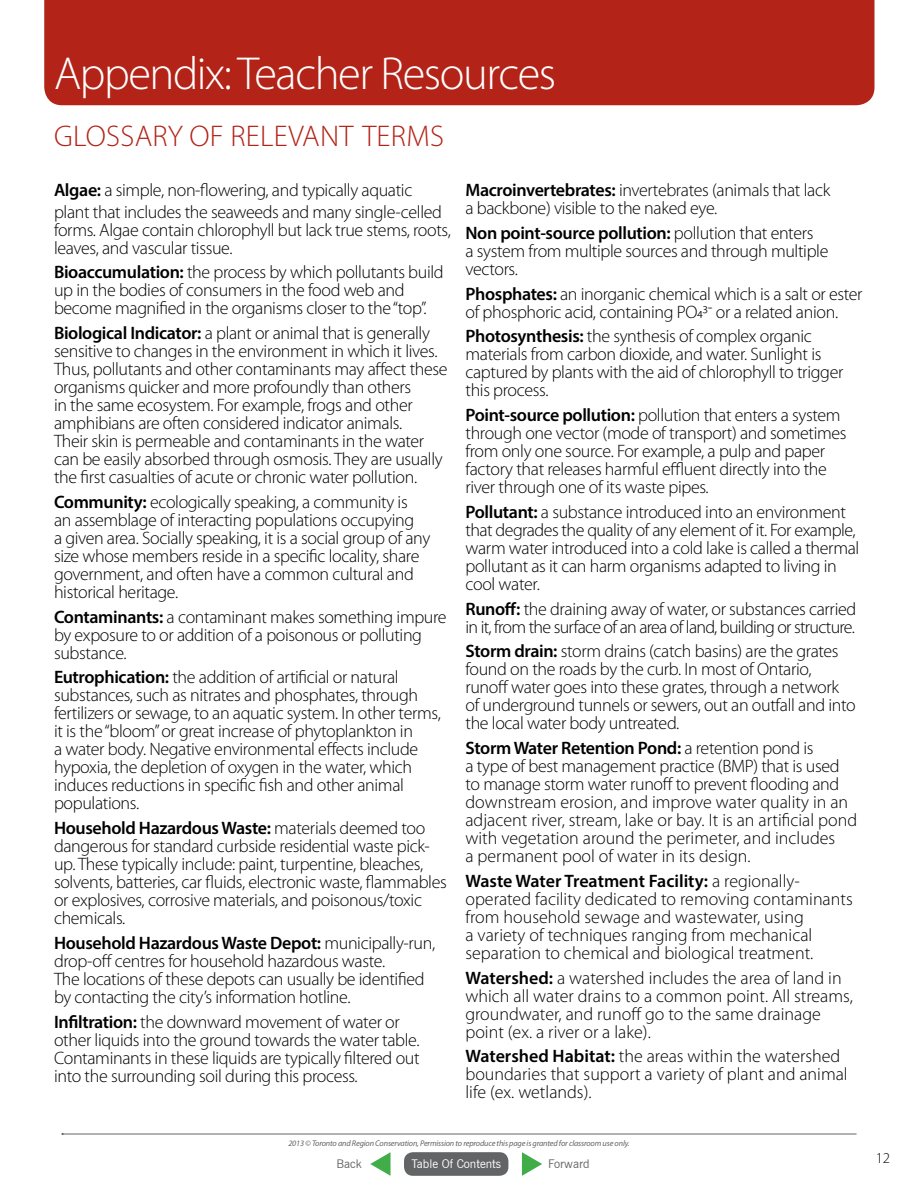
<style>
.page{position:relative;width:918px;height:1188px;background:#fff}
.page>*{position:absolute;margin:0;border:0;box-sizing:border-box;transform-origin:0 0}
.t1{font:300 46.5px "Myriad Pro";letter-spacing:-.03em;color:#fff}
.t2{font:300 30px "Myriad Pro";color:#b32317}
.t3{font:300 18px/18px "Myriad Pro";letter-spacing:-.02em;color:#000}
.t4{font:300 18px/18px "Myriad Pro";color:#000}
.t5{font:300 18px/18px "Myriad Pro";letter-spacing:-.04em;color:#000}
.t6{font:300 15px "Myriad Pro";color:#000}
.t7{font:12px "News Gothic BT";color:#fff}
.t8{font:12px "News Gothic BT";color:#636466}
.t9{font:italic 8.25px "Myriad Pro";letter-spacing:-.02em;color:#636466}
.s1{font-weight:600}
</style>
<div class="page">
<hr style="left:63px;top:1134px;width:794px;height:1px;background:#636466">
<div style="left:44px;top:0;width:830px;height:105px;background:#b32317"></div>
<div style="left:404px;top:1152px;width:104px;height:24px;background:#636466;border-radius:9px"></div>
<svg style="left:522px;top:1152px;width:20px;height:24px"></svg>
<svg style="left:370px;top:1152px;width:21px;height:24px"></svg>
<h1 class="t1" style="left:54px;top:48px;width:504px">Appendix: Teacher Resources</h1>
<h2 class="t2" style="left:54px;top:119px;width:36px">Glossary</h2>
<h2 class="t2" style="left:190px;top:119px;width:73px">of Relevant</h2>
<h2 class="t2" style="left:362px;top:119px;width:32px">Terms</h2>
<p class="t3" style="left:54px;top:180px;width:390px;line-height:21.6px"><span class="s1">Algae:</span> a simple, non-flowering, and typically aquatic plant that includes the seaweeds and many single-celled</p>
<p class="t3" style="left:54px;top:221px;width:398px">forms. Algae contain chlorophyll but lack true stems, roots, leaves, and vascular tissue.</p>
<p class="t3" style="left:54px;top:264px;width:391px"><span class="s1">Bioaccumulation:</span> the process by which pollutants build up in the bodies of consumers in the food web and become magnified in the organisms closer to the “top”.</p>
<p class="t3" style="left:54px;top:324px;width:395px"><span class="s1">Biological Indicator:</span> a plant or animal that is generally sensitive to changes in the environment in which it lives.<br>Thus, pollutants and other contaminants may affect these organisms quicker and more profoundly than others<br>in the same ecosystem. For example, frogs and other amphibians are often considered indicator animals.<br>Their skin is permeable and contaminants in the water can be easily absorbed through osmosis. They are usually the first casualties of acute or chronic water pollution.</p>
<p class="t3" style="left:54px;top:493px;width:378px"><span class="s1">Community:</span> ecologically speaking, a community is<br>an assemblage of interacting populations occupying<br>a given area. Socially speaking, it is a social group of any size whose members reside in a specific locality, share government, and often have a common cultural and historical heritage.</p>
<p class="t3" style="left:54px;top:608px;width:394px"><span class="s1">Contaminants:</span> a contaminant makes something impure by exposure to or addition of a poisonous or polluting substance.</p>
<p class="t3" style="left:54px;top:669px;width:388px"><span class="s1">Eutrophication:</span> the addition of artificial or natural substances, such as nitrates and phosphates, through fertilizers or sewage, to an aquatic system. In other terms, it is the “bloom” or great increase of phytoplankton in<br>a water body. Negative environmental effects include hypoxia, the depletion of oxygen in the water, which induces reductions in specific fish and other animal populations.</p>
<p class="t3" style="left:54px;top:819px;width:394px"><span class="s1">Household Hazardous Waste:</span> materials deemed too dangerous for standard curbside residential waste pick&shy;up. These typically include: paint, turpentine, bleaches, solvents, batteries, car fluids, electronic waste, flammables or explosives, corrosive materials, and poisonous/toxic chemicals.</p>
<p class="t3" style="left:54px;top:934px;width:383px"><span class="s1">Household Hazardous Waste Depot:</span> municipally-run, drop-off centres for household hazardous waste.<br>The locations of these depots can usually be identified by contacting the city’s information hotline.</p>
<p class="t3" style="left:54px;top:1013px;width:367px"><span class="s1">Infiltration:</span> the downward movement of water or other liquids into the ground towards the water table.<br>Contaminants in these liquids are typically filtered out into the surrounding soil during this process.</p>
<p class="t3" style="left:465px;top:181px;width:366px"><span class="s1">Macroinvertebrates:</span> invertebrates (animals that lack a backbone) visible to the naked eye.</p>
<p class="t3" style="left:465px;top:224px;width:364px"><span class="s1">Non point-source pollution:</span> pollution that enters<br>a system from multiple sources and through multiple vectors.</p>
<p class="t3" style="left:465px;top:285px;width:399px"><span class="s1">Phosphates:</span> an inorganic chemical which is a salt or ester of phosphoric acid, containing PO43¯ or a related anion.</p>
<p class="t3" style="left:465px;top:328px;width:379px"><span class="s1">Photosynthesis:</span> the synthesis of complex organic materials from carbon dioxide, and water. Sunlight is captured by plants with the aid of chlorophyll to trigger this process.</p>
<p class="t3" style="left:465px;top:406px;width:383px"><span class="s1">Point-source pollution:</span> pollution that enters a system through one vector (mode of transport) and sometimes from only one source. For example, a pulp and paper factory that releases harmful effluent directly into the river through one of its waste pipes.</p>
<p class="t3" style="left:465px;top:503px;width:395px"><span class="s1">Pollutant:</span> a substance introduced into an environment that degrades the quality of any element of it. For example, warm water introduced into a cold lake is called a thermal pollutant as it can harm organisms adapted to living in cool water.</p>
<p class="t5" style="left:465px;top:600px;width:392px"><span class="s1">Runoff:</span> the draining away of water, or substances carried in it, from the surface of an area of land, building or structure.</p>
<p class="t3" style="left:465px;top:643px;width:392px"><span class="s1">Storm drain:</span> storm drains (catch basins) are the grates found on the roads by the curb. In most of Ontario, runoff water goes into these grates, through a network of underground tunnels or sewers, out an outfall and into the local water body untreated.</p>
<p class="t4" style="left:465px;top:739px;width:393px"><span class="s1">Storm Water Retention Pond:</span> a retention pond is<br>a type of best management practice (BMP) that is used to manage storm water runoff to prevent flooding and downstream erosion, and improve water quality in an adjacent river, stream, lake or bay. It is an artificial pond with vegetation around the perimeter, and includes<br>a permanent pool of water in its design.</p>
<p class="t4" style="left:465px;top:872px;width:389px"><span class="s1">Waste Water Treatment Facility:</span> a regionally&shy;operated facility dedicated to removing contaminants from household sewage and wastewater, using<br>a variety of techniques ranging from mechanical separation to chemical and biological treatment.</p>
<p class="t4" style="left:465px;top:969px;width:389px"><span class="s1">Watershed:</span> a watershed includes the area of land in which all water drains to a common point. All streams, groundwater, and runoff go to the same drainage point (ex. a river or a lake).</p>
<p class="t4" style="left:465px;top:1048px;width:384px"><span class="s1">Watershed Habitat:</span> the areas within the watershed boundaries that support a variety of plant and animal life (ex. wetlands).</p>
<p class="t9" style="left:288px;top:1138px;width:343px">2013 © Toronto and Region Conservation, Permission to reproduce this page is granted for classroom use only.</p>
<p class="t8" style="left:337px;top:1156px;width:27px">Back</p>
<p class="t7" style="left:411px;top:1156px;width:91px">Table Of Contents</p>
<p class="t8" style="left:548px;top:1156px;width:43px">Forward</p>
<p class="t6" style="left:876px;top:1150px;width:16px">12</p>
</div>
